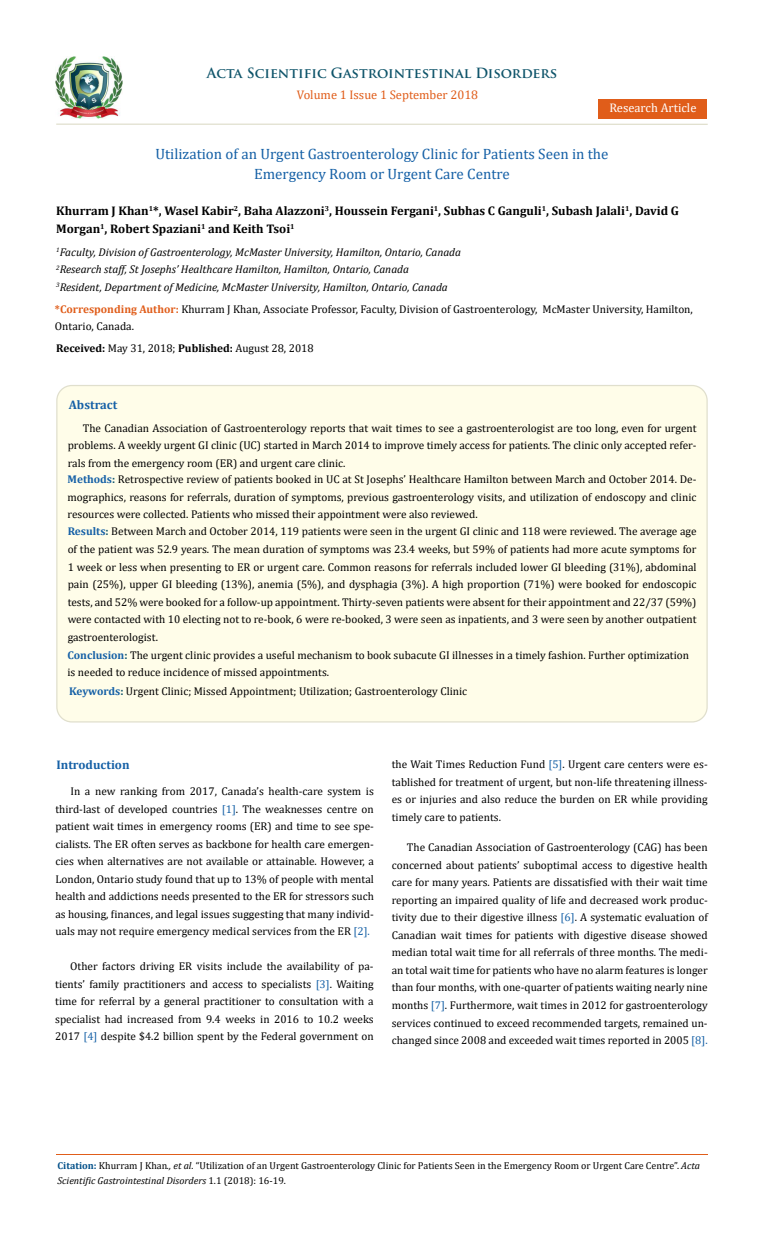
<style>
.page{position:relative;width:764px;height:1243px;background:#fff}
.page>*{position:absolute;margin:0;border:0;box-sizing:border-box;transform-origin:0 0}
.t1{font:15px/20px "Cambria";color:#1560a6;text-align:center}
.t2{font:700 13.75px "Trajan Pro";color:#0e546a}
.t3{font:700 12.5px/17.5px "Cambria";color:#000}
.t4{font:12.5px "Cambria";color:#e05d1a}
.t5{font:700 12.5px "Cambria";color:#1560a6}
.t6{font:12.5px "Cambria";color:#fff}
.t7{font:11.25px/17.5px "Cambria";color:#000;text-align:justify}
.t8{font:italic 11.25px/17.5px "Cambria";color:#000}
.t9{font:10px/15px "Cambria";color:#000}
.s1{font-weight:700;color:#e05d1a}
.s2{font-weight:700}
.s3{font-weight:700;color:#1560a6}
.s4{font-weight:700;color:#0e546a}
.s5{color:#1560a6}
.s6{font-weight:700;color:#035089}
.s7{font-style:italic}
</style>
<div class="page">
<img style="left:56px;top:57px;width:66px;height:61px">
<div style="left:599px;top:99px;width:108px;height:20px;background:#e05d1a"></div>
<hr style="left:56px;top:1154px;width:651px;height:1px;background:#e05d1a">
<hr style="left:56px;top:123px;width:651px;height:2px;background:#e0dfcd">
<div style="left:57px;top:385px;width:650px;height:337px;background:#fffde9;border-radius:15px"></div>
<p class="t2" style="left:207px;top:64px;width:352px">Acta Scientific Gastrointestinal Disorders</p>
<p class="t4" style="left:297px;top:88px;width:183px">Volume 1 Issue 1 September 2018</p>
<p class="t6" style="left:609px;top:100px;width:89px">Research Article</p>
<h1 class="t1" style="left:155px;top:144px;width:454px">Utilization of an Urgent Gastroenterology Clinic for Patients Seen in the<br>Emergency Room or Urgent Care Centre</h1>
<p class="t3" style="left:56px;top:202px;width:624px">Khurram J Khan<sup>1</sup>*, Wasel Kabir<sup>2</sup>, Baha Alazzoni<sup>3</sup>, Houssein Fergani<sup>1</sup>, Subhas C Ganguli<sup>1</sup>, Subash Jalali<sup>1</sup>, David G<br>Morgan<sup>1</sup>, Robert Spaziani<sup>1</sup> and Keith Tsoi<sup>1</sup></p>
<p class="t8" style="left:56px;top:243px;width:406px"><sup>1</sup>Faculty, Division of Gastroenterology, McMaster University, Hamilton, Ontario, Canada<br><sup>2</sup>Research staff, St Josephs’ Healthcare Hamilton, Hamilton, Ontario, Canada<br><sup>3</sup>Resident, Department of Medicine, McMaster University, Hamilton, Ontario, Canada</p>
<p class="t7" style="left:55px;top:300px;width:639px"><span class="s1">*Corresponding Author:</span> Khurram J Khan, Associate Professor, Faculty, Division of Gastroenterology, McMaster University, Hamilton,<br>Ontario, Canada.</p>
<p class="t7" style="left:56px;top:339px;width:259px"><span class="s2">Received:</span> May 31, 2018; <span class="s2">Published:</span> August 28, 2018</p>
<p class="t5" style="left:69px;top:396px;width:50px">Abstract</p>
<p class="t7" style="left:68px;top:419px;width:630px;text-indent:15px">The Canadian Association of Gastroenterology reports that wait times to see a gastroenterologist are too long, even for urgent problems. A weekly urgent GI clinic (UC) started in March 2014 to improve timely access for patients. The clinic only accepted refer&shy;rals from the emergency room (ER) and urgent care clinic.</p>
<p class="t7" style="left:67px;top:470px;width:630px;text-align:left"><span class="s3">Methods</span><span class="s4">:</span> Retrospective review of patients booked in UC at St Josephs’ Healthcare Hamilton between March and October 2014. De&shy;mographics, reasons for referrals, duration of symptoms, previous gastroenterology visits, and utilization of endoscopy and clinic resources were collected. Patients who missed their appointment were also reviewed.<br><span class="s3">Results</span><span class="s4">:</span> Between March and October 2014, 119 patients were seen in the urgent GI clinic and 118 were reviewed. The average age of the patient was 52.9 years. The mean duration of symptoms was 23.4 weeks, but 59% of patients had more acute symptoms for 1 week or less when presenting to ER or urgent care. Common reasons for referrals included lower GI bleeding (31%), abdominal pain (25%), upper GI bleeding (13%), anemia (5%), and dysphagia (3%). A high proportion (71%) were booked for endoscopic tests, and 52% were booked for a follow-up appointment. Thirty-seven patients were absent for their appointment and 22/37 (59%) were contacted with 10 electing not to re-book, 6 were re-booked, 3 were seen as inpatients, and 3 were seen by another outpatient gastroenterologist.<br><span class="s3">Conclusion</span><span class="s4">:</span> The urgent clinic provides a useful mechanism to book subacute GI illnesses in a timely fashion. Further optimization is needed to reduce incidence of missed appointments.</p>
<p class="t7" style="left:69px;top:682px;width:400px"><span class="s3">Keywords</span><span class="s4">:</span> Urgent Clinic; Missed Appointment; Utilization; Gastroenterology Clinic</p>
<p class="t5" style="left:56px;top:755px;width:75px">Introduction</p>
<p class="t7" style="left:55px;top:782px;width:320px;text-indent:15px">In a new ranking from 2017, Canada’s health-care system is third-last of developed countries <span class="s5">[1]</span>. The weaknesses centre on patient wait times in emergency rooms (ER) and time to see spe&shy;cialists. The ER often serves as backbone for health care emergen&shy;cies when alternatives are not available or attainable. However, a London, Ontario study found that up to 13% of people with mental health and addictions needs presented to the ER for stressors such as housing, finances, and legal issues suggesting that many individ&shy;uals may not require emergency medical services from the ER <span class="s5">[2].</span></p>
<p class="t7" style="left:55px;top:957px;width:320px;text-indent:15px">Other factors driving ER visits include the availability of pa&shy;tients’ family practitioners and access to specialists <span class="s5">[3]</span>. Waiting time for referral by a general practitioner to consultation with a specialist had increased from 9.4 weeks in 2016 to 10.2 weeks 2017 <span class="s5">[4]</span> despite $4.2 billion spent by the Federal government on</p>
<p class="t7" style="left:392px;top:755px;width:317px">the Wait Times Reduction Fund <span class="s5">[5]</span>. Urgent care centers were es&shy;tablished for treatment of urgent, but non-life threatening illness&shy;es or injuries and also reduce the burden on ER while providing timely care to patients.</p>
<p class="t7" style="left:392px;top:838px;width:317px;text-indent:15px">The Canadian Association of Gastroenterology (CAG) has been concerned about patients’ suboptimal access to digestive health care for many years. Patients are dissatisfied with their wait time reporting an impaired quality of life and decreased work produc&shy;tivity due to their digestive illness <span class="s5">[6]</span>. A systematic evaluation of Canadian wait times for patients with digestive disease showed median total wait time for all referrals of three months. The medi&shy;an total wait time for patients who have no alarm features is longer than four months, with one-quarter of patients waiting nearly nine months <span class="s5">[7]</span>. Furthermore, wait times in 2012 for gastroenterology services continued to exceed recommended targets, remained un&shy;changed since 2008 and exceeded wait times reported in 2005 <span class="s5">[8].</span></p>
<p class="t9" style="left:57px;top:1158px;width:644px"><span class="s6">Citation:</span> Khurram J Khan<span class="s7">., et al.</span> “Utilization of an Urgent Gastroenterology Clinic for Patients Seen in the Emergency Room or Urgent Care Centre”. <span class="s7">Acta<br>Scientific Gastrointestinal Disorders</span> 1.1 (2018): 16-19.</p>
</div>
